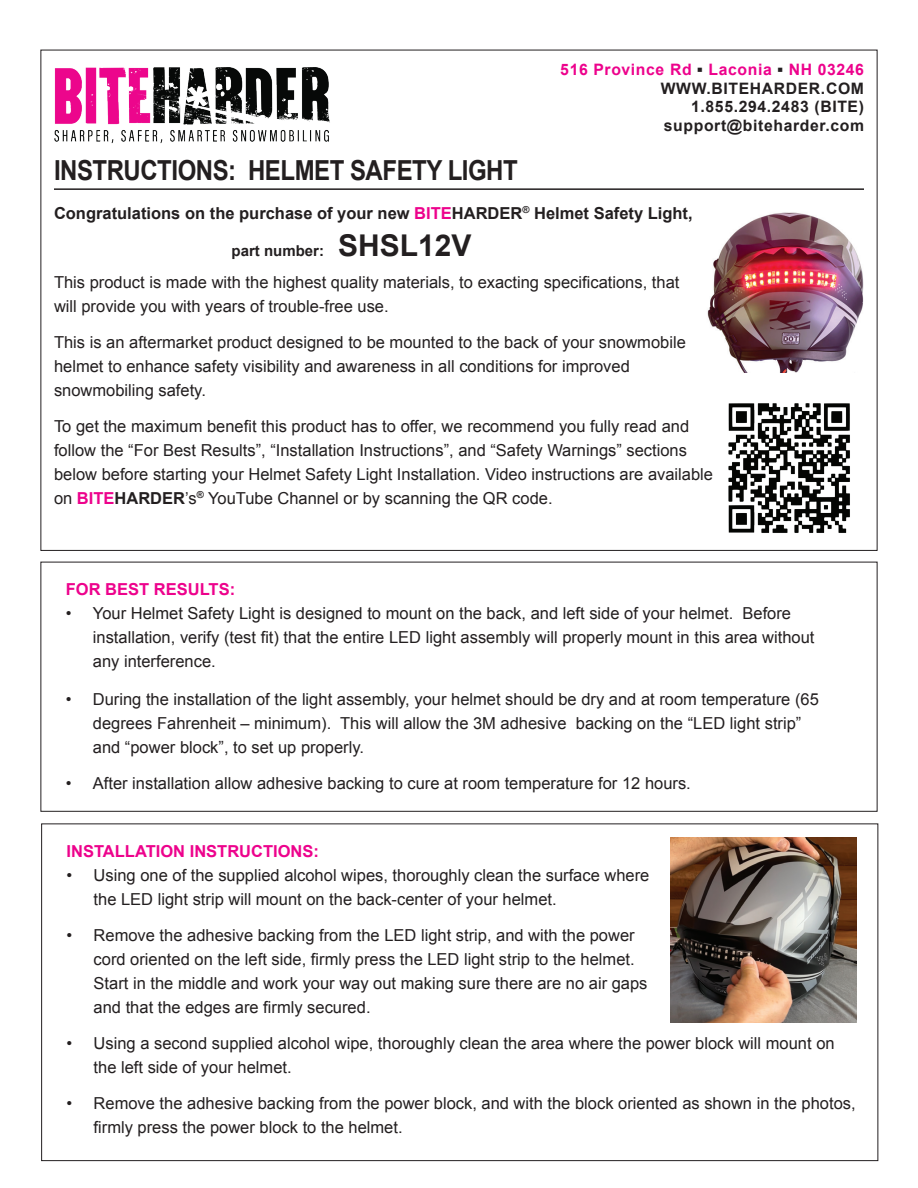
<style>
.page{position:relative;width:918px;height:1188px;background:#fff}
.page>*{position:absolute;margin:0;border:0;box-sizing:border-box;transform-origin:0 0}
.t1{font:700 27.6px "Arial";letter-spacing:-.02em;color:#231f20;scale:.87 1}
.t2{font:16.5px/24px "Arial";color:#231f20}
.t3{font:700 16.5px "Arial";color:#231f20}
.t4{font:700 16.5px "Arial";color:#ed028c}
.t5{font:700 15.75px/18.9px "Arial";letter-spacing:.04em;color:#231f20;text-align:right}
.t6{font:700 15px "Arial";color:#231f20}
.s1{color:#ed028c}
.s2{font-size:30px}
.s3{font-weight:700;color:#ed028c}
.s4{font-weight:700}
</style>
<div class="page">
<div style="left:40px;top:562px;width:838px;height:250px;border:1px solid #231f20"></div>
<hr style="left:54px;top:188px;width:810px;height:2px;background:#231f20">
<img style="left:707px;top:212px;width:157px;height:160px">
<img style="left:671px;top:838px;width:186px;height:184px">
<img style="left:728px;top:403px;width:122px;height:130px">
<img style="left:54px;top:68px;width:276px;height:76px">
<p class="t5" style="left:560px;top:60px;width:305px"><span class="s1">516 Province Rd</span> ▪ <span class="s1">Laconia</span> ▪ <span class="s1">NH 03246<br></span>WWW.BITEHARDER.COM<br>1.855.294.2483 (BITE) support@biteharder.com</p>
<h1 class="t1" style="left:54px;top:152px;width:535px">INSTRUCTIONS: HELMET SAFETY LIGHT</h1>
<p class="t3" style="left:54px;top:202px;width:640px">Congratulations on the purchase of your new <span class="s1">BITE</span>HARDER<sup>®</sup> Helmet Safety Light,</p>
<p class="t6" style="left:232px;top:241px;width:242px">part number: <span class="s2">SHSL12V</span></p>
<p class="t2" style="left:54px;top:270px;width:627px">This product is made with the highest quality materials, to exacting specifications, that will provide you with years of trouble-free use.</p>
<p class="t2" style="left:54px;top:330px;width:633px">This is an aftermarket product designed to be mounted to the back of your snowmobile helmet to enhance safety visibility and awareness in all conditions for improved snowmobiling safety.</p>
<p class="t2" style="left:54px;top:414px;width:661px">To get the maximum benefit this product has to offer, we recommend you fully read and follow the “For Best Results”, “Installation Instructions”, and “Safety Warnings” sections below before starting your Helmet Safety Light Installation. Video instructions are available on <span class="s3">BITE</span><span class="s4">HARDER</span>’s<sup>®</sup> YouTube Channel or by scanning the QR code.</p>
<p class="t4" style="left:66px;top:579px;width:171px">FOR BEST RESULTS:</p>
<p class="t2" style="left:93px;top:602px;width:723px;text-indent:-27px">• Your Helmet Safety Light is designed to mount on the back, and left side of your helmet. Before installation, verify (test fit) that the entire LED light assembly will properly mount in this area without any interference.</p>
<p class="t2" style="left:93px;top:687px;width:728px;text-indent:-27px">• During the installation of the light assembly, your helmet should be dry and at room temperature (65 degrees Fahrenheit – minimum). This will allow the 3M adhesive backing on the “LED light strip” and “power block”, to set up properly.</p>
<p class="t2" style="left:66px;top:771px;width:626px">• After installation allow adhesive backing to cure at room temperature for 12 hours.</p>
<p class="t4" style="left:67px;top:840px;width:254px">INSTALLATION INSTRUCTIONS:</p>
<p class="t2" style="left:94px;top:863px;width:557px;text-indent:-27px">• Using one of the supplied alcohol wipes, thoroughly clean the surface where the LED light strip will mount on the back-center of your helmet.</p>
<p class="t2" style="left:94px;top:923px;width:555px;text-indent:-27px">• Remove the adhesive backing from the LED light strip, and with the power cord oriented on the left side, firmly press the LED light strip to the helmet.<br>Start in the middle and work your way out making sure there are no air gaps and that the edges are firmly secured.</p>
<p class="t2" style="left:94px;top:1031px;width:743px;text-indent:-27px">• Using a second supplied alcohol wipe, thoroughly clean the area where the power block will mount on the left side of your helmet.</p>
<p class="t2" style="left:94px;top:1091px;width:764px;text-indent:-27px">• Remove the adhesive backing from the power block, and with the block oriented as shown in the photos, firmly press the power block to the helmet.</p>
</div>
